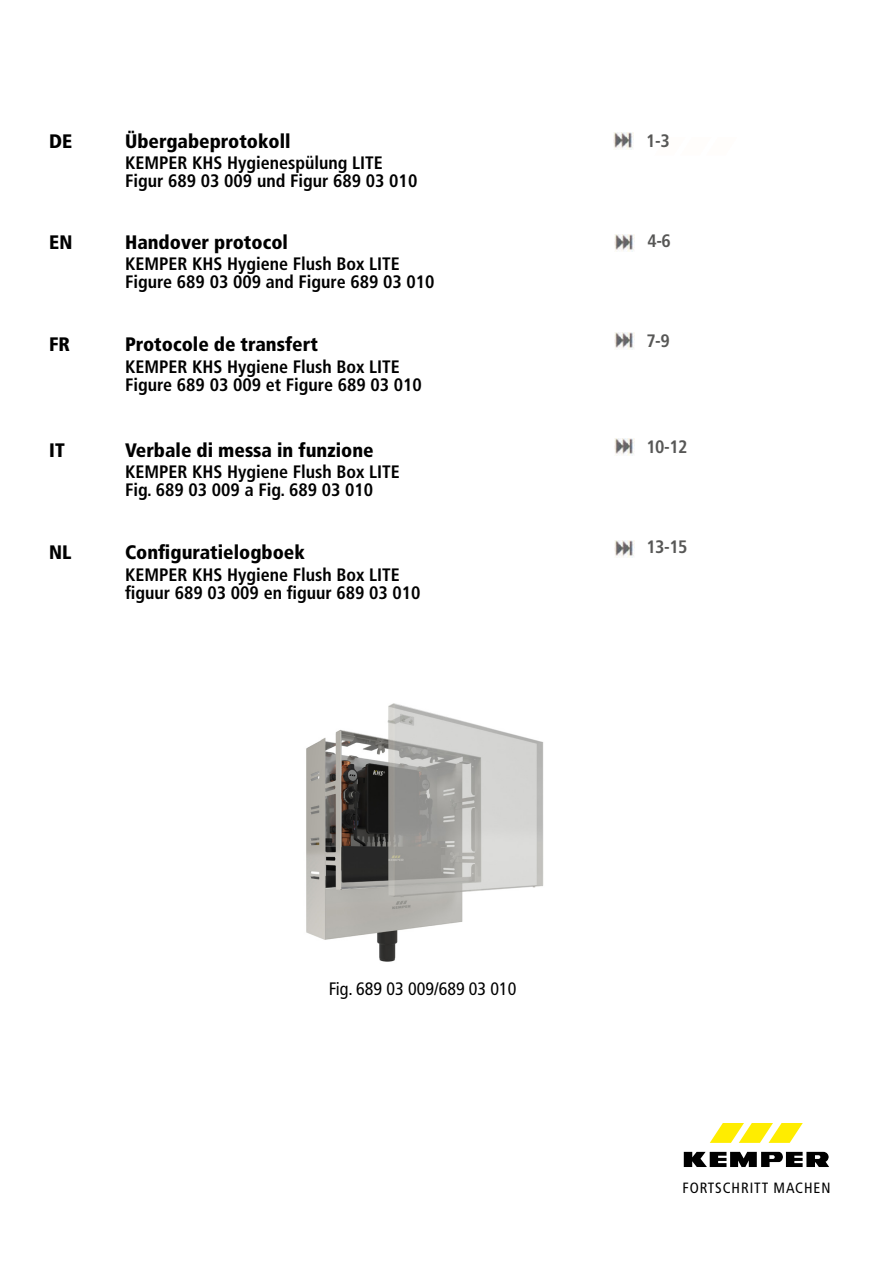
<style>
.page{position:relative;width:893px;height:1263px;background:#fff}
.page>*{position:absolute;margin:0;border:0;box-sizing:border-box;transform-origin:0 0}
.t1{font:900 condensed 19.5px "Frutiger LT Com";color:#000}
.t2{font:700 condensed 18px/18px "Frutiger LT Com";color:#000}
.t3{font:condensed 18px "Frutiger LT Com";color:#000}
.t4{font:700 condensed 18px "Frutiger LT Com";letter-spacing:-.025em;color:#575756}
.t5{font:condensed 14.85px "Frutiger LT Com";letter-spacing:.06em;color:#000}
</style>
<div class="page">
<svg style="left:684px;top:1152px;width:145px;height:15px"></svg>
<svg style="left:710px;top:1124px;width:92px;height:19px"></svg>
<img style="left:614px;top:235px;width:21px;height:17px">
<img style="left:614px;top:332px;width:21px;height:17px">
<img style="left:614px;top:438px;width:21px;height:17px">
<img style="left:614px;top:540px;width:21px;height:17px">
<img style="left:614px;top:132px;width:20px;height:17px">
<img style="left:306px;top:703px;width:238px;height:259px">
<p class="t1" style="left:49px;top:129px;width:25px">DE</p>
<p class="t1" style="left:125px;top:129px;width:167px">Übergabeprotokoll</p>
<p class="t2" style="left:125px;top:153px;width:294px">KEMPER KHS Hygienespülung LITE<br>Figur 689 03 009 und Figur 689 03 010</p>
<p class="t1" style="left:49px;top:231px;width:25px">EN</p>
<p class="t1" style="left:125px;top:231px;width:164px">Handover protocol</p>
<p class="t2" style="left:125px;top:255px;width:311px">KEMPER KHS Hygiene Flush Box LITE<br>Figure 689 03 009 and Figure 689 03 010</p>
<p class="t1" style="left:49px;top:332px;width:22px">FR</p>
<p class="t1" style="left:125px;top:332px;width:194px">Protocole de transfert</p>
<p class="t2" style="left:125px;top:357px;width:298px">KEMPER KHS Hygiene Flush Box LITE<br>Figure 689 03 009 et Figure 689 03 010</p>
<p class="t1" style="left:49px;top:438px;width:17px">IT</p>
<p class="t1" style="left:125px;top:438px;width:250px">Verbale di messa in funzione</p>
<p class="t2" style="left:125px;top:463px;width:276px">KEMPER KHS Hygiene Flush Box LITE<br>Fig. 689 03 009 a Fig. 689 03 010</p>
<p class="t1" style="left:49px;top:540px;width:24px">NL</p>
<p class="t1" style="left:125px;top:540px;width:181px">Configuratielogboek</p>
<p class="t2" style="left:125px;top:565px;width:297px">KEMPER KHS Hygiene Flush Box LITE figuur 689 03 009 en figuur 689 03 010</p>
<p class="t4" style="left:646px;top:129px;width:25px">1-3</p>
<p class="t4" style="left:647px;top:230px;width:25px">4-6</p>
<p class="t4" style="left:646px;top:329px;width:25px">7-9</p>
<p class="t4" style="left:646px;top:436px;width:43px">10-12</p>
<p class="t4" style="left:646px;top:535px;width:43px">13-15</p>
<p class="t3" style="left:329px;top:978px;width:189px">Fig. 689 03 009/689 03 010</p>
<p class="t5" style="left:682px;top:1179px;width:149px">FORTSCHRITT MACHEN</p>
</div>
